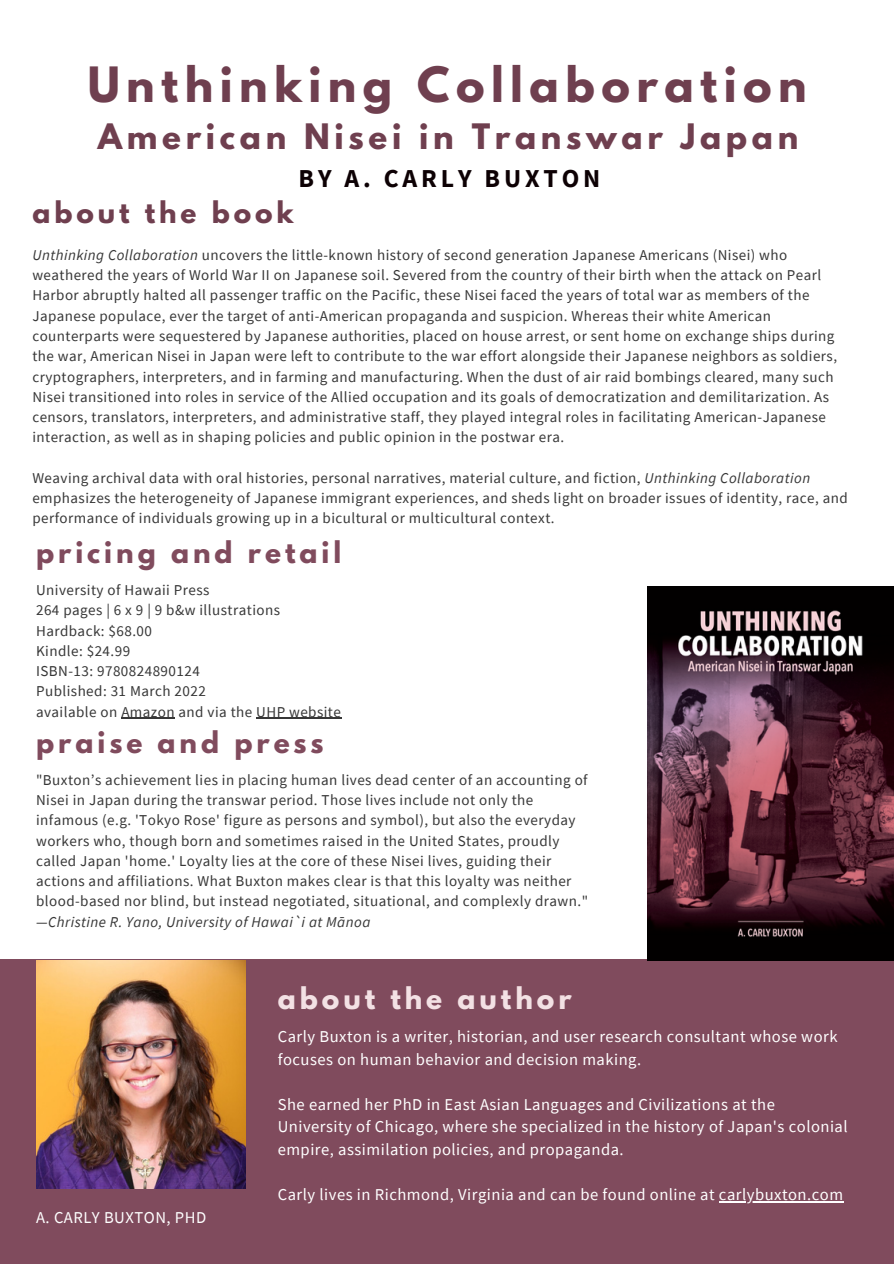
<style>
.page{position:relative;width:894px;height:1264px;background:#fff}
.page>*{position:absolute;margin:0;border:0;box-sizing:border-box;transform-origin:0 0}
.t1{font:700 43.05px "League Spartan";letter-spacing:.15em;color:#6f3f4f}
.t2{font:700 31.05px "League Spartan";letter-spacing:.15em;color:#6f3f4f}
.t3{font:700 26.55px "League Spartan";letter-spacing:.15em;color:#804b5d}
.t4{font:700 26.55px "League Spartan";letter-spacing:.15em;color:#f3e1e4}
.t5{font:700 26.4px "League Spartan";letter-spacing:.15em;color:#6f3f4f}
.t6{font:700 25.8px "Source Sans Pro";letter-spacing:.15em;color:#0d0104}
.t7{font:16.5px/22.5px "Source Sans Pro";letter-spacing:.03em;color:#fff}
.t8{font:15px/20.2px "Source Sans Pro";letter-spacing:.03em;color:#373737}
.t9{font:italic 15px "Source Sans Pro";letter-spacing:.03em;color:#373737}
.s1{font-style:italic}
</style>
<div class="page">
<div style="left:0;top:959px;width:893px;height:304px;background:#804b5d"></div>
<img style="left:647px;top:586px;width:246px;height:374px">
<img style="left:36px;top:960px;width:209px;height:228px">
<hr style="left:121px;top:717px;width:54px;height:2px;background:#373737">
<hr style="left:256px;top:717px;width:85px;height:2px;background:#373737">
<hr style="left:718px;top:1201px;width:125px;height:1px;background:#fff">
<p class="t1" style="left:88px;top:63px;width:720px">Unthinking Collaboration</p>
<p class="t2" style="left:98px;top:121px;width:701px">American Nisei in Transwar Japan</p>
<p class="t6" style="left:298px;top:161px;width:303px">BY A. CARLY BUXTON</p>
<p class="t5" style="left:32px;top:200px;width:263px">about the book</p>
<p class="t8" style="left:32px;top:244px;width:806px"><span class="s1">Unthinking Collaboration</span> uncovers the little-known history of second generation Japanese Americans (Nisei) who weathered the years of World War II on Japanese soil. Severed from the country of their birth when the attack on Pearl Harbor abruptly halted all passenger traffic on the Pacific, these Nisei faced the years of total war as members of the Japanese populace, ever the target of anti-American propaganda and suspicion. Whereas their white American counterparts were sequestered by Japanese authorities, placed on house arrest, or sent home on exchange ships during the war, American Nisei in Japan were left to contribute to the war effort alongside their Japanese neighbors as soldiers, cryptographers, interpreters, and in farming and manufacturing. When the dust of air raid bombings cleared, many such Nisei transitioned into roles in service of the Allied occupation and its goals of democratization and demilitarization. As censors, translators, interpreters, and administrative staff, they played integral roles in facilitating American-Japanese interaction, as well as in shaping policies and public opinion in the postwar era.</p>
<p class="t8" style="left:32px;top:467px;width:816px">Weaving archival data with oral histories, personal narratives, material culture, and fiction, <span class="s1">Unthinking Collaboration </span>emphasizes the heterogeneity of Japanese immigrant experiences, and sheds light on broader issues of identity, race, and performance of individuals growing up in a bicultural or multicultural context.</p>
<p class="t3" style="left:36px;top:539px;width:307px">pricing and retail</p>
<p class="t8" style="left:36px;top:579px;width:175px">University of Hawaii Press</p>
<p class="t8" style="left:36px;top:599px;width:245px">264 pages | 6 x 9 | 9 b&amp;w illustrations</p>
<p class="t8" style="left:36px;top:620px;width:117px">Hardback: $68.00</p>
<p class="t8" style="left:36px;top:640px;width:96px">Kindle: $24.99</p>
<p class="t8" style="left:36px;top:660px;width:165px">ISBN-13: 9780824890124</p>
<p class="t8" style="left:36px;top:681px;width:171px">Published: 31 March 2022</p>
<p class="t8" style="left:36px;top:701px;width:306px">available on Amazon and via the UHP website</p>
<p class="t3" style="left:36px;top:729px;width:289px">praise and press</p>
<p class="t8" style="left:36px;top:769px;width:553px">"Buxton’s achievement lies in placing human lives dead center of an accounting of Nisei in Japan during the transwar period. Those lives include not only the infamous (e.g. 'Tokyo Rose' figure as persons and symbol), but also the everyday workers who, though born and sometimes raised in the United States, proudly called Japan 'home.' Loyalty lies at the core of these Nisei lives, guiding their actions and affiliations. What Buxton makes clear is that this loyalty was neither blood-based nor blind, but instead negotiated, situational, and complexly drawn."</p>
<p class="t9" style="left:36px;top:911px;width:336px">—Christine R. Yano, University of Hawai`i at Mānoa</p>
<p class="t7" style="left:36px;top:1205px;width:172px">A. CARLY BUXTON, PHD</p>
<p class="t4" style="left:277px;top:984px;width:295px">about the author</p>
<p class="t7" style="left:277px;top:1025px;width:561px">Carly Buxton is a writer, historian, and user research consultant whose work focuses on human behavior and decision making.</p>
<p class="t7" style="left:277px;top:1092px;width:571px">She earned her PhD in East Asian Languages and Civilizations at the<br>University of Chicago, where she specialized in the history of Japan's colonial empire, assimilation policies, and propaganda.</p>
<p class="t7" style="left:277px;top:1182px;width:566px">Carly lives in Richmond, Virginia and can be found online at carlybuxton.com</p>
</div>
